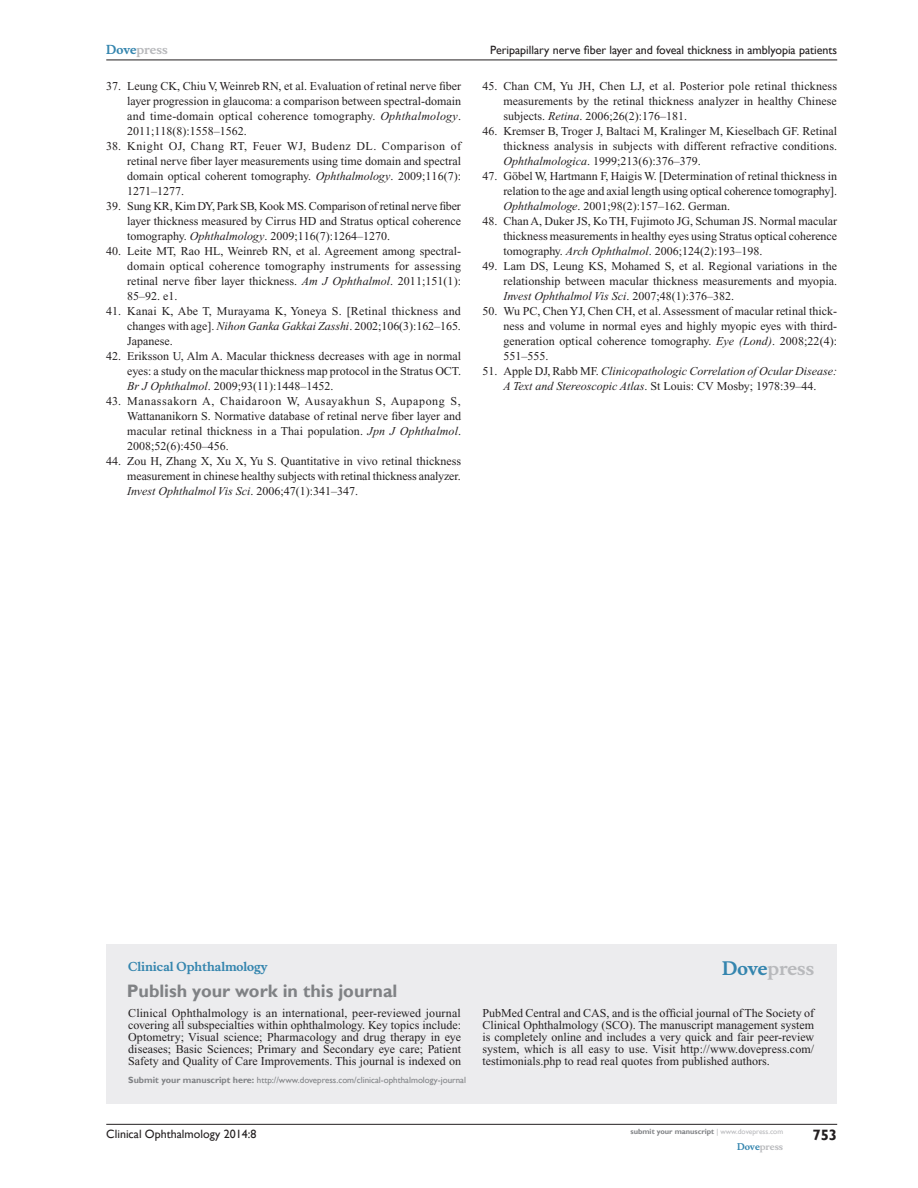
<style>
.page{position:relative;width:918px;height:1188px;background:#fff}
.page>*{position:absolute;margin:0;border:0;box-sizing:border-box;transform-origin:0 0}
.PromBx-H1{font:700 18px "Gill Sans";color:#808285}
.PromBx-Brand{font:700 18px "Musee";color:#b8b9bc}
.t1{font:700 15px "Gill Sans";color:#231f20}
.RefNL2{font:12px/15px "Times New Roman";color:#231f20;text-align:justify}
.PromBx-Tx{font:12px/12px "Times New Roman";color:#231f20;text-align:justify}
.RefNL2-2{font:italic 12px/15px "Times New Roman";color:#231f20;text-align:center}
.RunH-R{font:12px "Gill Sans";color:#231f20}
.PromBx-JrnlName{font:700 12px "Musee";color:#3485ae}
.t2{font:700 12px "Musee";color:#b8b9bc}
.PromBx-SubmitMssWebA{font:9px "Gill Sans";color:#808285}
.t3{font:700 9px "Musee";color:#b8b9bc}
.t4{font:700 7.5px "Gill Sans";color:#808285}
.s1{color:#3485ae}
.s2{font-style:italic}
.s3{font-style:normal}
.s4{font-weight:700}
.s5{font-weight:400;color:#b8b9bc}
</style>
<div class="page">
<div style="left:106px;top:944px;width:731px;height:159px;background:#ececee"></div>
<hr style="left:106px;top:1124px;width:731px;height:1px;background:#231f20">
<hr style="left:106px;top:60px;width:731px;height:1px;background:#231f20">
<p class="t2" style="left:106px;top:43px;width:63px"><span class="s1">Dove</span>press</p>
<p class="RefNL2" style="left:127px;top:79px;width:335px;text-indent:-21px">37. Leung CK, Chiu V, Weinreb RN, et al. Evaluation of retinal nerve fiber layer progression in glaucoma: a comparison between spectral-domain and time-domain optical coherence tomography. <span class="s2">Ophthalmology</span>.<br>2011;118(8):1558–1562.</p>
<p class="RefNL2" style="left:127px;top:139px;width:336px;text-indent:-21px">38. Knight OJ, Chang RT, Feuer WJ, Budenz DL. Comparison of retinal nerve fiber layer measurements using time domain and spectral domain optical coherent tomography. <span class="s2">Ophthalmology</span>. 2009;116(7):<br>1271–1277.</p>
<p class="RefNL2" style="left:127px;top:199px;width:335px;text-indent:-21px">39. Sung KR, Kim DY, Park SB, Kook MS. Comparison of retinal nerve fiber layer thickness measured by Cirrus HD and Stratus optical coherence tomography. <span class="s2">Ophthalmology</span>. 2009;116(7):1264–1270.</p>
<p class="RefNL2" style="left:127px;top:244px;width:336px;text-indent:-21px">40. Leite MT, Rao HL, Weinreb RN, et al. Agreement among spectral&shy;domain optical coherence tomography instruments for assessing retinal nerve fiber layer thickness. <span class="s2">Am J Ophthalmol</span>. 2011;151(1):<br>85–92. e1.</p>
<p class="RefNL2" style="left:127px;top:304px;width:335px;text-indent:-21px">41. Kanai K, Abe T, Murayama K, Yoneya S. [Retinal thickness and changes with age]. <span class="s2">Nihon Ganka Gakkai Zasshi</span>. 2002;106(3):162–165.<br>Japanese.</p>
<p class="RefNL2" style="left:127px;top:349px;width:335px;text-indent:-21px">42. Eriksson U, Alm A. Macular thickness decreases with age in normal eyes: a study on the macular thickness map protocol in the Stratus OCT.<br><span class="s2">Br J Ophthalmol</span>. 2009;93(11):1448–1452.</p>
<p class="RefNL2" style="left:127px;top:394px;width:335px;text-indent:-21px">43. Manassakorn A, Chaidaroon W, Ausayakhun S, Aupapong S, Wattananikorn S. Normative database of retinal nerve fiber layer and macular retinal thickness in a Thai population. <span class="s2">Jpn J Ophthalmol</span>.<br>2008;52(6):450–456.</p>
<p class="RefNL2" style="left:127px;top:454px;width:335px;text-indent:-21px">44. Zou H, Zhang X, Xu X, Yu S. Quantitative in vivo retinal thickness measurement in chinese healthy subjects with retinal thickness analyzer.<br><span class="s2">Invest Ophthalmol Vis Sci</span>. 2006;47(1):341–347.</p>
<p class="RunH-R" style="left:490px;top:43px;width:349px">Peripapillary nerve fiber layer and foveal thickness in amblyopia patients</p>
<p class="RefNL2" style="left:503px;top:79px;width:335px;text-indent:-21px">45. Chan CM, Yu JH, Chen LJ, et al. Posterior pole retinal thickness measurements by the retinal thickness analyzer in healthy Chinese subjects. <span class="s2">Retina</span>. 2006;26(2):176–181.</p>
<p class="RefNL2" style="left:503px;top:124px;width:335px;text-indent:-21px">46. Kremser B, Troger J, Baltaci M, Kralinger M, Kieselbach GF. Retinal thickness analysis in subjects with different refractive conditions.<br><span class="s2">Ophthalmologica</span>. 1999;213(6):376–379.</p>
<p class="RefNL2" style="left:503px;top:169px;width:335px;text-indent:-21px">47. Göbel W, Hartmann F, Haigis W. [Determination of retinal thickness in relation to the age and axial length using optical coherence tomography].<br><span class="s2">Ophthalmologe</span>. 2001;98(2):157–162. German.</p>
<p class="RefNL2" style="left:503px;top:214px;width:335px;text-indent:-21px">48. Chan A, Duker JS, Ko TH, Fujimoto JG, Schuman JS. Normal macular thickness measurements in healthy eyes using Stratus optical coherence tomography. <span class="s2">Arch Ophthalmol</span>. 2006;124(2):193–198.</p>
<p class="RefNL2" style="left:503px;top:259px;width:335px;text-indent:-21px">49. Lam DS, Leung KS, Mohamed S, et al. Regional variations in the relationship between macular thickness measurements and myopia.<br><span class="s2">Invest Ophthalmol Vis Sci</span>. 2007;48(1):376–382.</p>
<p class="RefNL2" style="left:503px;top:304px;width:335px;text-indent:-21px">50. Wu PC, Chen YJ, Chen CH, et al. Assessment of macular retinal thick&shy;ness and volume in normal eyes and highly myopic eyes with third&shy;generation optical coherence tomography. <span class="s2">Eye (Lond)</span>. 2008;22(4):<br>551–555.</p>
<p class="RefNL2-2" style="left:482px;top:364px;width:356px"><span class="s3">51. Apple DJ, Rabb MF.</span> Clinicopathologic Correlation of Ocular Disease:<br>A Text and Stereoscopic Atlas<span class="s3">. St Louis: CV Mosby; 1978:39–44.</span></p>
<p class="PromBx-JrnlName" style="left:128px;top:959px;width:141px">Clinical Ophthalmology</p>
<p class="PromBx-H1" style="left:127px;top:980px;width:272px">Publish your work in this journal</p>
<p class="PromBx-Brand" style="left:722px;top:958px;width:94px"><span class="s1">Dove</span>press</p>
<p class="PromBx-Tx" style="left:128px;top:1007px;width:334px">Clinical Ophthalmology is an international, peer-reviewed journal covering all subspecialties within ophthalmology. Key topics include:<br>Optometry; Visual science; Pharmacology and drug therapy in eye diseases; Basic Sciences; Primary and Secondary eye care; Patient Safety and Quality of Care Improvements. This journal is indexed on</p>
<p class="PromBx-Tx" style="left:482px;top:1007px;width:333px">PubMed Central and CAS, and is the official journal of The Society of Clinical Ophthalmology (SCO). The manuscript management system is completely online and includes a very quick and fair peer-review system, which is all easy to use. Visit http://www.dovepress.com/ testimonials.php to read real quotes from published authors.</p>
<p class="PromBx-SubmitMssWebA" style="left:128px;top:1075px;width:339px"><span class="s4">Submit your manuscript here:</span> http://www.dovepress.com/clinical-ophthalmology-journal</p>
<p class="RunH-R" style="left:106px;top:1127px;width:152px">Clinical Ophthalmology 2014:8</p>
<p class="t4" style="left:631px;top:1127px;width:154px">submit your manuscript <span class="s5">| www.dovepress.com</span></p>
<p class="t3" style="left:737px;top:1141px;width:48px"><span class="s1">Dove</span>press</p>
<p class="t1" style="left:812px;top:1126px;width:26px">753</p>
</div>
